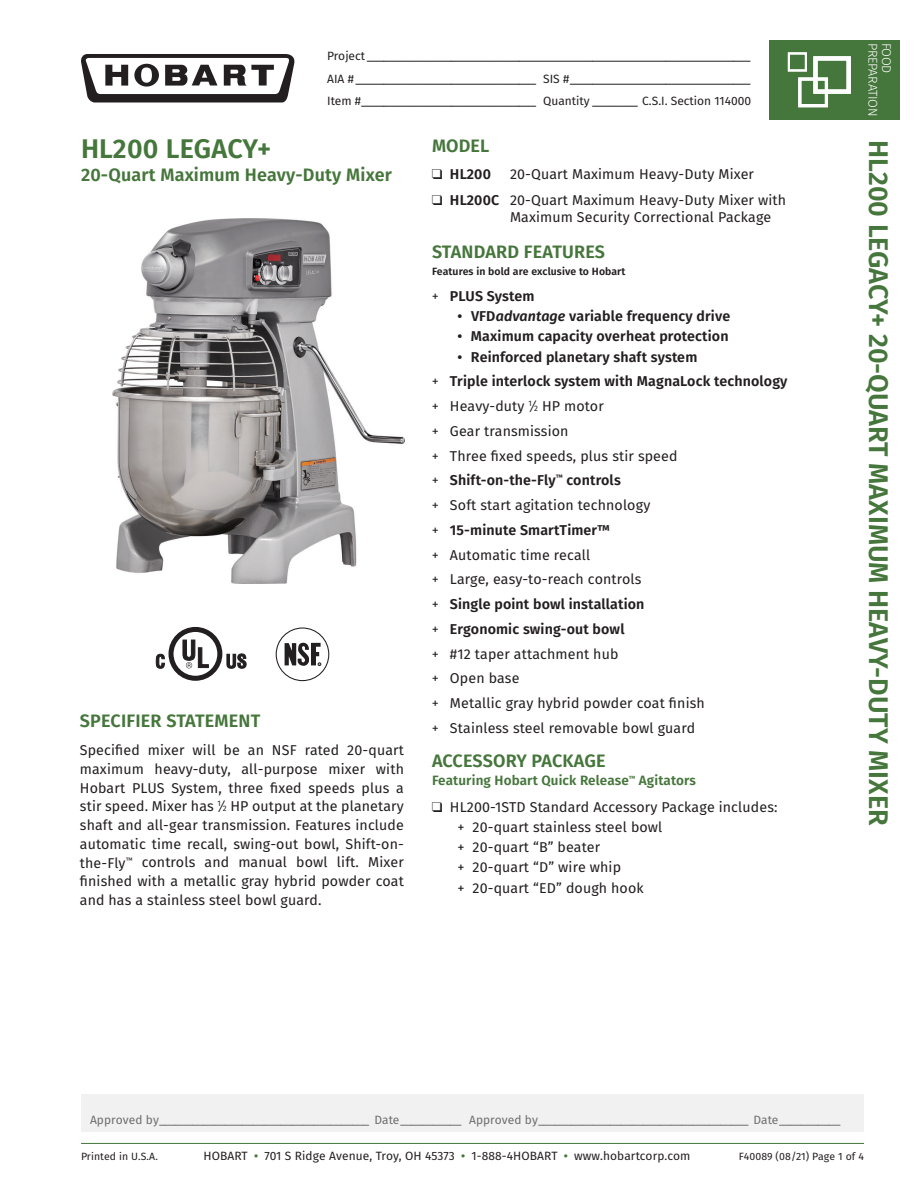
<style>
.page{position:relative;width:918px;height:1188px;background:#fff}
.page>*{position:absolute;margin:0;border:0;box-sizing:border-box;transform-origin:0 0}
.t1{font:600 27px "Fira Sans";color:#45763b}
.t2{font:600 18px "Fira Sans";letter-spacing:.01em;color:#45763b}
.t3{font:14.25px/24.8px "Fira Sans";letter-spacing:.01em;color:#231f20}
.t4{font:600 14.25px "Fira Sans";letter-spacing:.01em;color:#231f20}
.t5{font:600 13.5px "Fira Sans";letter-spacing:.01em;color:#45763b}
.t6{font:300 12.75px "Fira Sans";letter-spacing:-.02em;color:#fff}
.t7{font:12px/22.5px "Fira Sans";color:#231f20;text-align:justify}
.t8{font:12px "Fira Sans";letter-spacing:.005em;color:#6e6e6f}
.t9{font:10.5px "Fira Sans";letter-spacing:.01em;color:#231f20}
.t10{font:600 10.5px "Fira Sans";letter-spacing:.01em;color:#231f20}
.s1{font-size:7.8px}
.s2{font-weight:600}
.s3{font-weight:400}
.s4{font-style:italic}
.s5{font-style:inherit}
.s6{font-weight:600;color:#45763b}
</style>
<div class="page">
<div style="left:81px;top:1094px;width:783px;height:38px;background:#f1f1f1"></div>
<hr style="left:81px;top:1143px;width:783px;height:1px;background:#45763b">
<svg style="left:81px;top:54px;width:213px;height:49px"></svg>
<div style="left:770px;top:40px;width:130px;height:80px;background:#45763b"></div>
<div style="left:813px;top:56px;width:38px;height:38px;border:4px solid #fff"></div>
<div style="left:788px;top:52px;width:19px;height:20px;border:2px solid #fff"></div>
<div style="left:798px;top:77px;width:30px;height:30px;border:3px solid #fff"></div>
<div style="left:169px;top:627px;width:53px;height:54px;border:5px solid #231f20;border-radius:50%"></div>
<svg style="left:182px;top:639px;width:27px;height:29px"></svg>
<svg style="left:155px;top:653px;width:10px;height:16px"></svg>
<svg style="left:226px;top:653px;width:21px;height:16px"></svg>
<div style="left:276px;top:628px;width:53px;height:53px;border:1px solid #231f20;border-radius:50%"></div>
<svg style="left:285px;top:642px;width:36px;height:24px"></svg>
<img style="left:112px;top:218px;width:293px;height:365px">
<p class="t7" style="left:327px;top:45px;width:425px">Project ____________________________________________________________________ AIA # ________________________________ SIS #________________________________ Item #_______________________________ Quantity ________ C.S.I. Section 114000</p>
<p class="t6" style="left:882px;top:43px;width:75px;rotate:90deg">PREPARATION</p>
<p class="t6" style="left:896px;top:43px;width:32px;rotate:90deg">FOOD</p>
<h1 class="t1" style="left:81px;top:127px;width:192px">HL200 LEGACY+</h1>
<p class="t2" style="left:81px;top:160px;width:313px">20-Quart Maximum Heavy-Duty Mixer</p>
<p class="t2" style="left:80px;top:706px;width:182px">SPECIFIER STATEMENT</p>
<p class="t3" style="left:80px;top:740px;width:326px;line-height:18.8px;text-align:justify">Specified mixer will be an NSF rated 20-quart maximum heavy-duty, all-purpose mixer with Hobart PLUS System, three fixed speeds plus a stir speed. Mixer has <sup>1</sup>⁄<span class="s1">2</span> HP output at the planetary shaft and all-gear transmission. Features include automatic time recall, swing-out bowl, Shift-on&shy;the-Fly<sup>™</sup> controls and manual bowl lift. Mixer finished with a metallic gray hybrid powder coat and has a stainless steel bowl guard.</p>
<p class="t2" style="left:432px;top:131px;width:59px">MODEL</p>
<p class="t4" style="left:432px;top:162px;width:60px">❑ HL200</p>
<p class="t3" style="left:510px;top:161px;width:246px">20-Quart Maximum Heavy-Duty Mixer</p>
<p class="t3" style="left:510px;top:191px;width:278px;line-height:17.2px;text-indent:-78px">❑ <span class="s2">HL200C</span> 20-Quart Maximum Heavy-Duty Mixer with<br>Maximum Security Correctional Package</p>
<p class="t2" style="left:432px;top:237px;width:175px">STANDARD FEATURES</p>
<p class="t10" style="left:432px;top:262px;width:195px">Features in bold are exclusive to Hobart</p>
<p class="t4" style="left:432px;top:284px;width:104px"><span class="s3">+</span> PLUS System</p>
<p class="t4" style="left:457px;top:305px;width:274px">• VFD<span class="s4">advantage</span> variable frequency drive</p>
<p class="t4" style="left:457px;top:325px;width:273px">• Maximum capacity overheat protection</p>
<p class="t3" style="left:432px;top:344px;width:357px;text-indent:26px"><span class="s2">• Reinforced planetary shaft system<br></span><span class="s5">+</span> <span class="s2">Triple interlock system with MagnaLock technology </span><span class="s5">+</span> Heavy-duty <sup>1</sup>⁄<span class="s1">2</span> HP motor<br><span class="s5">+</span> Gear transmission<br><span class="s5">+</span> Three fixed speeds, plus stir speed<br><span class="s5">+</span> <span class="s2">Shift-on-the-Fly</span><sup>™</sup> <span class="s2">controls<br></span><span class="s5">+</span> Soft start agitation technology<br><span class="s5">+</span> <span class="s2">15-minute SmartTimer™<br></span><span class="s5">+</span> Automatic time recall<br><span class="s5">+</span> Large, easy-to-reach controls<br><span class="s5">+</span> <span class="s2">Single point bowl installation<br></span><span class="s5">+</span> <span class="s2">Ergonomic swing-out bowl<br></span><span class="s5">+</span> #12 taper attachment hub<br><span class="s5">+</span> Open base<br><span class="s5">+</span> Metallic gray hybrid powder coat finish<br><span class="s5">+</span> Stainless steel removable bowl guard</p>
<p class="t2" style="left:432px;top:746px;width:175px">ACCESSORY PACKAGE</p>
<p class="t5" style="left:432px;top:770px;width:265px">Featuring Hobart Quick Release<sup>™</sup> Agitators</p>
<p class="t3" style="left:457px;top:796px;width:322px;line-height:20.2px;text-indent:-25px">❑ HL200-1STD Standard Accessory Package includes: + 20-quart stainless steel bowl<br>+ 20-quart “B” beater<br>+ 20-quart “D” wire whip<br>+ 20-quart “ED” dough hook</p>
<h1 class="t1" style="left:901px;top:140px;width:687px;rotate:90deg">HL200 LEGACY+ 20-QUART MAXIMUM HEAVY-DUTY MIXER</h1>
<p class="t8" style="left:90px;top:1110px;width:752px">Approved by______________________________________ Date___________ Approved by______________________________________ Date___________</p>
<p class="t9" style="left:81px;top:1149px;width:78px">Printed in U.S.A.</p>
<p class="t7" style="left:203px;top:1145px;width:488px">HOBART <span class="s6">•</span> 701 S Ridge Avenue, Troy, OH 45373 <span class="s6">•</span> 1-888-4HOBART <span class="s6">•</span> www.hobartcorp.com</p>
<p class="t9" style="left:739px;top:1149px;width:127px">F40089 (08/21) Page 1 of 4</p>
</div>
